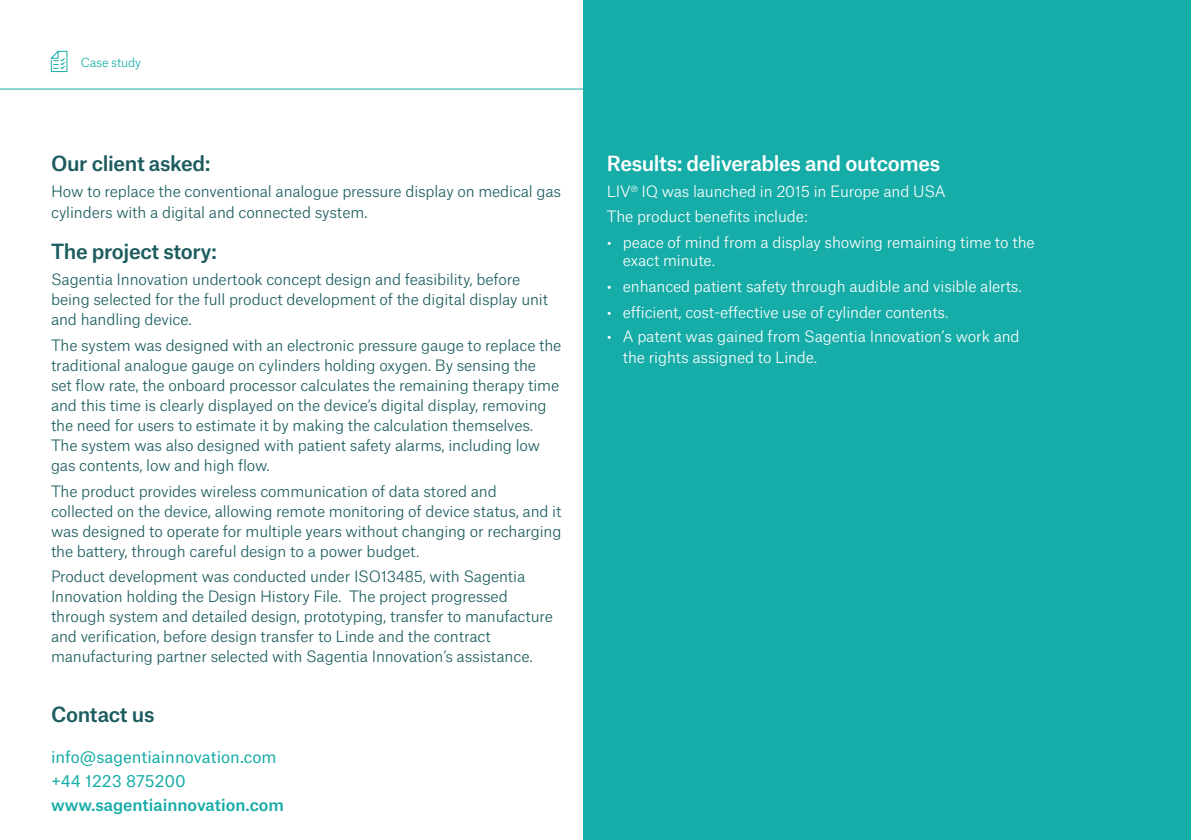
<style>
.page{position:relative;width:1191px;height:840px;background:#fff}
.page>*{position:absolute;margin:0;border:0;box-sizing:border-box;transform-origin:0 0}
.t1{font:500 20px "Atlas Grotesk";letter-spacing:-.02em;color:#1c5c5f}
.t2{font:500 20px "Atlas Grotesk";letter-spacing:-.02em;color:#fff}
.t3{font:16px/24px "Atlas Grotesk";color:#16aca7}
.t4{font:500 16px "Atlas Grotesk";color:#16aca7}
.t5{font:300 15px/20px "Atlas Grotesk";letter-spacing:-.01em;color:#1c5c5f}
.t6{font:300 15px/25.6px "Atlas Grotesk";letter-spacing:-.01em;color:#fff}
.t7{font:300 12px "Atlas Grotesk";letter-spacing:-.02em;color:#16aca7}
.s1{font-size:16px}
.s2{font-family:"Minion Pro";font-weight:400}
</style>
<div class="page">
<div style="left:583px;top:0;width:608px;height:839px;background:#16aca7"></div>
<hr style="left:0;top:88px;width:583px;height:1px;background:#16aca7">
<svg style="left:50px;top:51px;width:17px;height:21px"></svg>
<p class="t7" style="left:81px;top:53px;width:62px">Case study</p>
<h1 class="t1" style="left:51px;top:147px;width:161px">Our client asked:</h1>
<p class="t5" style="left:51px;top:179px;width:511px;line-height:21px">How to replace the conventional analogue pressure display on medical gas cylinders with a digital and connected system<span class="s1">.</span></p>
<h1 class="t1" style="left:51px;top:235px;width:167px">The project story:</h1>
<p class="t5" style="left:51px;top:268px;width:498px">Sagentia Innovation undertook concept design and feasibility, before being selected for the full product development of the digital display unit and handling device.</p>
<p class="t5" style="left:51px;top:333px;width:512px">The system was designed with an electronic pressure gauge to replace the traditional analogue gauge on cylinders holding oxygen. By sensing the<br>set flow rate, the onboard processor calculates the remaining therapy time and this time is clearly displayed on the device’s digital display, removing the need for users to estimate it by making the calculation themselves.<br>The system was also designed with patient safety alarms, including low gas contents, low and high flow.</p>
<p class="t5" style="left:51px;top:479px;width:512px">The product provides wireless communication of data stored and collected on the device, allowing remote monitoring of device status, and it was designed to operate for multiple years without changing or recharging the battery, through careful design to a power budget.</p>
<p class="t5" style="left:51px;top:565px;width:503px">Product development was conducted under ISO13485, with Sagentia Innovation holding the Design History File. The project progressed through system and detailed design, prototyping, transfer to manufacture and verification, before design transfer to Linde and the contract manufacturing partner selected with Sagentia Innovation’s assistance.</p>
<h1 class="t1" style="left:51px;top:697px;width:105px">Contact us</h1>
<p class="t3" style="left:51px;top:742px;width:227px">info@sagentiainnovation.com +44 1223 875200</p>
<p class="t4" style="left:51px;top:791px;width:234px">www.sagentiainnovation.com</p>
<h1 class="t2" style="left:607px;top:147px;width:335px">Results: deliverables and outcomes</h1>
<p class="t6" style="left:607px;top:176px;width:340px">LIV<sup>®</sup> IQ was launched in 2015 in Europe and USA<br>The product benefits include:</p>
<p class="t6" style="left:623px;top:231px;width:413px;line-height:18.4px;text-indent:-16px">• peace of mind from a display showing remaining time to the exact minute.</p>
<p class="t6" style="left:607px;top:272px;width:416px">• enhanced patient safety through audible and visible alerts<span class="s2">.</span></p>
<p class="t6" style="left:607px;top:297px;width:343px">• efficient, cost-effective use of cylinder contents.</p>
<p class="t6" style="left:623px;top:324px;width:398px;line-height:20.4px;text-indent:-16px">• A patent was gained from Sagentia Innovation’s work and the rights assigned to Linde.</p>
</div>
